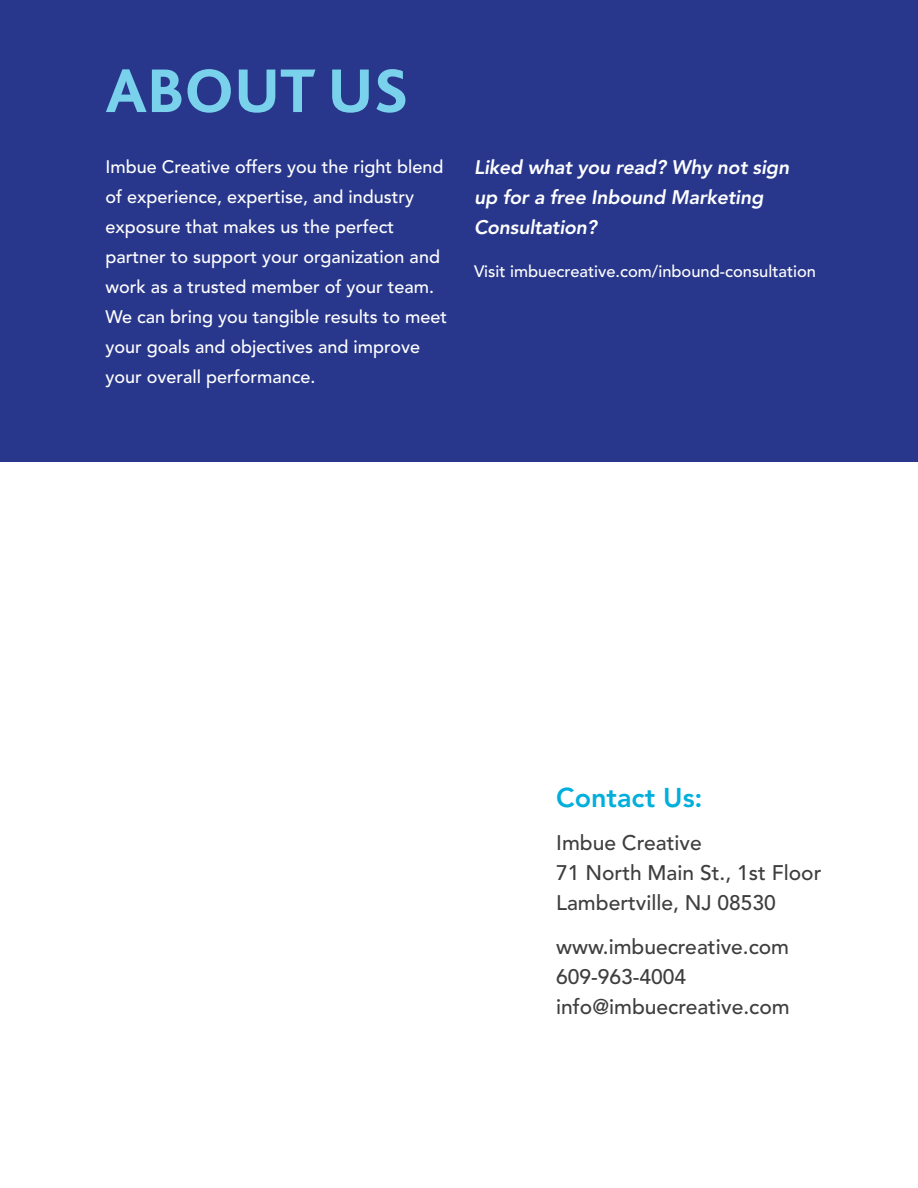
<style>
.page{position:relative;width:918px;height:1188px;background:#fff}
.page>*{position:absolute;margin:0;border:0;box-sizing:border-box;transform-origin:0 0}
.Chapter_intro_Title{font:800 64.5px "Bliss 2";color:#79d1eb}
.Body_copy-imb{font:800 27px "Avenir";color:#00afdc}
.Body_copy-imb-2{font:500 21px/30px "Avenir";color:#3e3e3f}
.Chapter_intro_copy-i{font:italic 800 19.5px/30px "Avenir";letter-spacing:-.01em;color:#fff}
.Chapter_intro_copy-i-2{font:500 18px/30px "Avenir";color:#fff}
.Chapter_intro_copy-i-3{font:500 16.5px "Avenir";color:#fff}
</style>
<div class="page">
<div style="left:0;top:0;width:918px;height:461px;background:#28378b"></div>
<p class="Chapter_intro_Title" style="left:106px;top:51px;width:305px">ABOUT US</p>
<p class="Chapter_intro_copy-i-2" style="left:106px;top:152px;width:343px">Imbue Creative offers you the right blend of experience, expertise, and industry exposure that makes us the perfect partner to support your organization and work as a trusted member of your team.<br>We can bring you tangible results to meet your goals and objectives and improve your overall performance.</p>
<p class="Chapter_intro_copy-i" style="left:474px;top:152px;width:317px">Liked what you read? Why not sign up for a free Inbound Marketing<br>Consultation?</p>
<p class="Chapter_intro_copy-i-3" style="left:474px;top:262px;width:344px">Visit imbuecreative.com/inbound-consultation</p>
<p class="Body_copy-imb" style="left:556px;top:781px;width:148px">Contact Us:</p>
<p class="Body_copy-imb-2" style="left:556px;top:829px;width:267px">Imbue Creative<br>71 North Main St., 1st Floor<br>Lambertville, NJ 08530</p>
<p class="Body_copy-imb-2" style="left:556px;top:932px;width:235px">www.imbuecreative.com<br>609-963-4004 info@imbuecreative.com</p>
</div>
